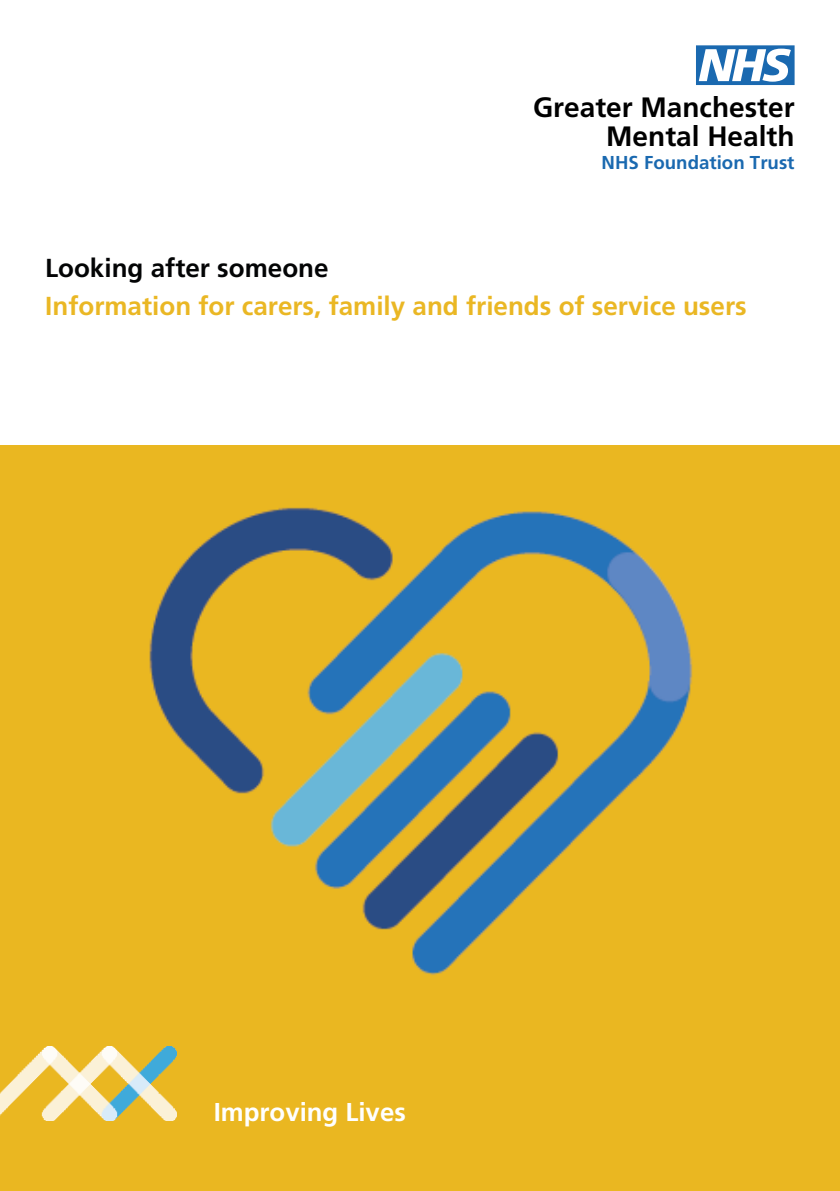
<style>
.page{position:relative;width:840px;height:1191px;background:#fff}
.page>*{position:absolute;margin:0;border:0;box-sizing:border-box;transform-origin:0 0}
.t1{font:700 28px/28.4px "Frutiger";color:#000;text-align:right}
.t2{font:700 26px "Frutiger";color:#eab724}
.t3{font:700 26px "Frutiger";color:#030405}
.t4{font:700 25.8px "Frutiger";color:#fff}
.t5{font:700 18.6px "Frutiger";color:#1a69b0}
</style>
<div class="page">
<div style="left:0;top:445px;width:839px;height:746px;background:#eab721"></div>
<img style="left:0;top:1046px;width:176px;height:74px">
<svg style="left:696px;top:45px;width:98px;height:40px"></svg>
<img style="left:149px;top:507px;width:544px;height:468px">
<p class="t3" style="left:45px;top:253px;width:285px">Looking after someone</p>
<p class="t1" style="left:532px;top:93px;width:263px">Greater Manchester<br>Mental Health</p>
<p class="t5" style="left:601px;top:152px;width:194px">NHS Foundation Trust</p>
<p class="t2" style="left:45px;top:290px;width:702px">Information for carers, family and friends of service users</p>
<p class="t4" style="left:213px;top:1096px;width:193px">Improving Lives</p>
</div>
